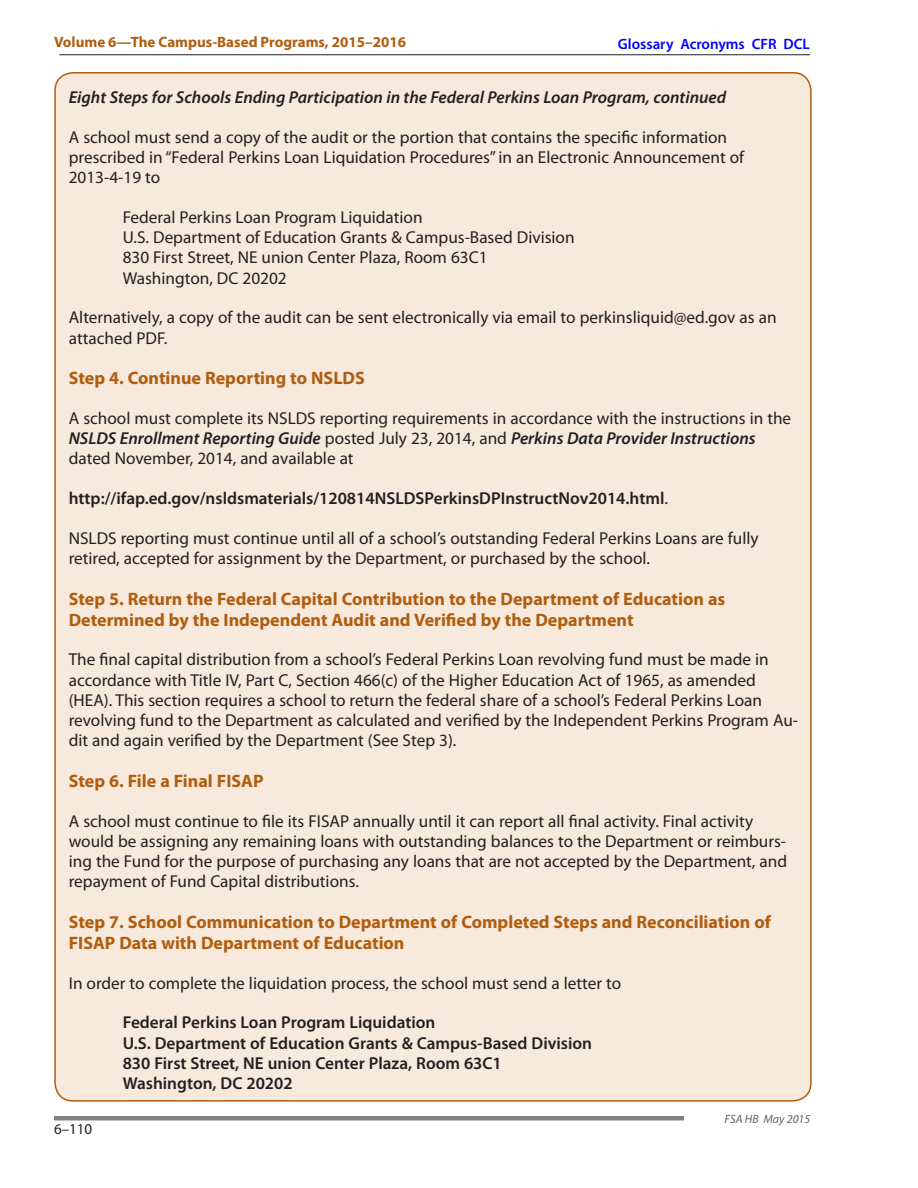
<style>
.page{position:relative;width:918px;height:1188px;background:#fff}
.page>*{position:absolute;margin:0;border:0;box-sizing:border-box;transform-origin:0 0}
.Boxed_Subhead__ID{font:700 18px/21px "Myriad Pro";color:#b05d0f}
.Boxed_Text_No_Indent{font:17.25px/20.2px "Myriad Pro";color:#231f20}
.Boxed_Text__ID{font:17.25px/20.2px "Myriad Pro";color:#231f20}
.Boxed_Text__ID-2{font:600 17.25px/20.2px "Myriad Pro";color:#231f20}
.Boxed_Text_No_Indent-2{font:italic 600 17.25px "Myriad Pro";color:#231f20}
.Boxed_Text_No_Indent-3{font:600 17.25px "Myriad Pro";color:#231f20}
.t1{font:700 15px "Myriad Pro";color:#b05d0f}
.t2{font:600 15px "Myriad Pro";color:#00f}
.t3{font:15px "Myriad Pro";color:#231f20}
.t4{font:italic 12px "Myriad Pro";color:#636366}
.s1{font-weight:600;font-style:italic}
.s2{font-weight:400}
</style>
<div class="page">
<hr style="left:54px;top:1116px;width:630px;height:4px;background:#808285">
<hr style="left:59px;top:54px;width:751px;height:1px;background:#231f20">
<div style="left:55px;top:73px;width:756px;height:1028px;background:#f7e9db;border-radius:18px"></div>
<p class="t1" style="left:54px;top:32px;width:354px">Volume 6—The Campus-Based Programs, 2015–2016</p>
<p class="t2" style="left:618px;top:34px;width:194px">Glossary Acronyms CFR DCL</p>
<p class="Boxed_Text_No_Indent-2" style="left:69px;top:86px;width:659px">Eight Steps for Schools Ending Participation in the Federal Perkins Loan Program, continued</p>
<p class="Boxed_Text_No_Indent" style="left:69px;top:126px;width:677px">A school must send a copy of the audit or the portion that contains the specific information prescribed in “Federal Perkins Loan Liquidation Procedures” in an Electronic Announcement of<br>2013-4-19 to</p>
<p class="Boxed_Text__ID" style="left:123px;top:207px;width:453px">Federal Perkins Loan Program Liquidation<br>U.S. Department of Education Grants &amp; Campus-Based Division 830 First Street, NE union Center Plaza, Room 63C1<br>Washington, DC 20202</p>
<p class="Boxed_Text_No_Indent" style="left:69px;top:307px;width:709px">Alternatively, a copy of the audit can be sent electronically via email to perkinsliquid@ed.gov as an attached PDF.</p>
<p class="Boxed_Subhead__ID" style="left:69px;top:367px;width:298px">Step 4. Continue Reporting to NSLDS</p>
<p class="Boxed_Text_No_Indent" style="left:69px;top:408px;width:724px">A school must complete its NSLDS reporting requirements in accordance with the instructions in the<br><span class="s1">NSLDS Enrollment Reporting Guide</span> posted July 23, 2014, and <span class="s1">Perkins Data Provider Instructions </span>dated November, 2014, and available at</p>
<p class="Boxed_Text_No_Indent-3" style="left:69px;top:487px;width:601px">http://ifap.ed.gov/nsldsmaterials/120814NSLDSPerkinsDPInstructNov2014.html<span class="s2">.</span></p>
<p class="Boxed_Text_No_Indent" style="left:69px;top:528px;width:691px">NSLDS reporting must continue until all of a school’s outstanding Federal Perkins Loans are fully retired, accepted for assignment by the Department, or purchased by the school.</p>
<p class="Boxed_Subhead__ID" style="left:69px;top:587px;width:658px">Step 5. Return the Federal Capital Contribution to the Department of Education as<br>Determined by the Independent Audit and Verified by the Department</p>
<p class="Boxed_Text_No_Indent" style="left:69px;top:649px;width:731px">The final capital distribution from a school’s Federal Perkins Loan revolving fund must be made in accordance with Title IV, Part C, Section 466(c) of the Higher Education Act of 1965, as amended (HEA). This section requires a school to return the federal share of a school’s Federal Perkins Loan revolving fund to the Department as calculated and verified by the Independent Perkins Program Au&shy;dit and again verified by the Department (See Step 3).</p>
<p class="Boxed_Subhead__ID" style="left:69px;top:770px;width:196px">Step 6. File a Final FISAP</p>
<p class="Boxed_Text_No_Indent" style="left:69px;top:810px;width:720px">A school must continue to file its FISAP annually until it can report all final activity. Final activity would be assigning any remaining loans with outstanding balances to the Department or reimburs&shy;ing the Fund for the purpose of purchasing any loans that are not accepted by the Department, and repayment of Fund Capital distributions.</p>
<p class="Boxed_Subhead__ID" style="left:69px;top:911px;width:704px">Step 7. School Communication to Department of Completed Steps and Reconciliation of<br>FISAP Data with Department of Education</p>
<p class="Boxed_Text_No_Indent" style="left:69px;top:972px;width:554px">In order to complete the liquidation process, the school must send a letter to</p>
<p class="Boxed_Text__ID-2" style="left:123px;top:1012px;width:471px">Federal Perkins Loan Program Liquidation<br>U.S. Department of Education Grants &amp; Campus-Based Division 830 First Street, NE union Center Plaza, Room 63C1<br>Washington, DC 20202</p>
<p class="t3" style="left:54px;top:1120px;width:40px">6–110</p>
<p class="t4" style="left:725px;top:1111px;width:87px">FSA HB May 2015</p>
</div>
